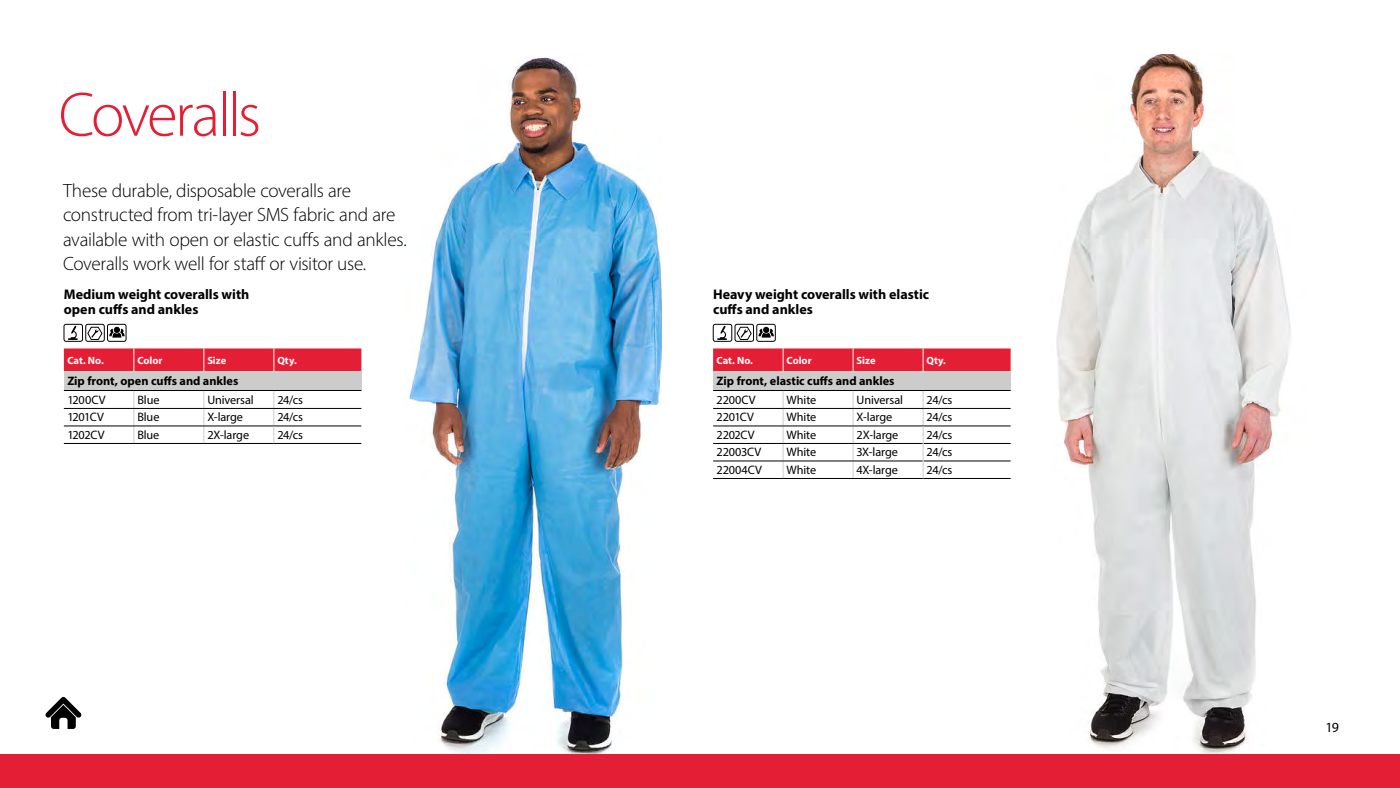
<style>
.page{position:relative;width:1400px;height:788px;background:#fff}
.page>*{position:absolute;margin:0;border:0;box-sizing:border-box;transform-origin:0 0}
.t1{font:300 63px "Myriad Pro";letter-spacing:-.045em;color:#e41f35}
.t2{font:300 19.25px/24.5px "Myriad Pro";letter-spacing:-.015em;color:#000}
.t3{font:700 14px/15.8px "Myriad Pro";letter-spacing:-.005em;color:#000}
.t4{font:14px "Myriad Pro";color:#000}
.t5{font:12.25px "Myriad Pro";letter-spacing:-.01em;color:#000}
.t6{font:700 12.25px "Myriad Pro";color:#000}
.t7{font:700 10.5px "Myriad Pro";color:#fff}
</style>
<div class="page">
<img style="left:409px;top:57px;width:252px;height:697px">
<img style="left:1056px;top:54px;width:235px;height:700px">
<div style="left:64px;top:324px;width:19px;height:17px;border:1px solid #000;border-radius:2px"></div>
<svg style="left:68px;top:326px;width:10px;height:14px"></svg>
<div style="left:86px;top:324px;width:18px;height:17px;border:1px solid #000;border-radius:2px"></div>
<svg style="left:87px;top:326px;width:16px;height:14px"></svg>
<div style="left:107px;top:324px;width:19px;height:17px;border:1px solid #000;border-radius:2px"></div>
<svg style="left:109px;top:327px;width:16px;height:10px"></svg>
<div style="left:64px;top:371px;width:297px;height:19px;background:#ccc"></div>
<hr style="left:64px;top:390px;width:70px;height:1px;background:#000">
<hr style="left:134px;top:390px;width:70px;height:1px;background:#000">
<hr style="left:204px;top:390px;width:70px;height:1px;background:#000">
<hr style="left:274px;top:390px;width:87px;height:1px;background:#000">
<svg style="left:133px;top:391px;width:1px;height:52px"></svg>
<svg style="left:203px;top:391px;width:1px;height:52px"></svg>
<hr style="left:64px;top:408px;width:70px;height:1px;background:#000">
<hr style="left:134px;top:408px;width:70px;height:1px;background:#000">
<hr style="left:204px;top:408px;width:70px;height:1px;background:#000">
<hr style="left:274px;top:408px;width:87px;height:1px;background:#000">
<hr style="left:64px;top:425px;width:70px;height:1px;background:#000">
<hr style="left:134px;top:425px;width:70px;height:1px;background:#000">
<hr style="left:204px;top:425px;width:70px;height:1px;background:#000">
<hr style="left:274px;top:425px;width:87px;height:1px;background:#000">
<hr style="left:64px;top:443px;width:70px;height:1px;background:#000">
<hr style="left:134px;top:443px;width:70px;height:1px;background:#000">
<hr style="left:204px;top:443px;width:70px;height:1px;background:#000">
<hr style="left:274px;top:443px;width:87px;height:1px;background:#000">
<div style="left:64px;top:348px;width:297px;height:23px;background:#e41f35"></div>
<svg style="left:273px;top:391px;width:1px;height:52px"></svg>
<div style="left:713px;top:324px;width:19px;height:17px;border:1px solid #000;border-radius:2px"></div>
<svg style="left:717px;top:326px;width:10px;height:14px"></svg>
<div style="left:735px;top:324px;width:19px;height:17px;border:1px solid #000;border-radius:2px"></div>
<svg style="left:736px;top:326px;width:16px;height:14px"></svg>
<div style="left:757px;top:324px;width:18px;height:17px;border:1px solid #000;border-radius:2px"></div>
<svg style="left:758px;top:327px;width:16px;height:10px"></svg>
<div style="left:713px;top:371px;width:298px;height:19px;background:#ccc"></div>
<hr style="left:713px;top:390px;width:70px;height:1px;background:#000">
<hr style="left:783px;top:390px;width:70px;height:1px;background:#000">
<hr style="left:853px;top:390px;width:70px;height:1px;background:#000">
<hr style="left:923px;top:390px;width:88px;height:1px;background:#000">
<svg style="left:783px;top:391px;width:1px;height:87px"></svg>
<svg style="left:853px;top:391px;width:1px;height:87px"></svg>
<hr style="left:713px;top:408px;width:70px;height:1px;background:#000">
<hr style="left:783px;top:408px;width:70px;height:1px;background:#000">
<hr style="left:853px;top:408px;width:70px;height:1px;background:#000">
<hr style="left:923px;top:408px;width:88px;height:1px;background:#000">
<hr style="left:713px;top:425px;width:70px;height:1px;background:#000">
<hr style="left:783px;top:425px;width:70px;height:1px;background:#000">
<hr style="left:853px;top:425px;width:70px;height:1px;background:#000">
<hr style="left:923px;top:425px;width:88px;height:1px;background:#000">
<hr style="left:713px;top:443px;width:70px;height:1px;background:#000">
<hr style="left:783px;top:443px;width:70px;height:1px;background:#000">
<hr style="left:853px;top:443px;width:70px;height:1px;background:#000">
<hr style="left:924px;top:443px;width:87px;height:1px;background:#000">
<hr style="left:713px;top:460px;width:70px;height:1px;background:#000">
<hr style="left:783px;top:460px;width:70px;height:1px;background:#000">
<hr style="left:853px;top:460px;width:70px;height:1px;background:#000">
<hr style="left:924px;top:460px;width:87px;height:1px;background:#000">
<hr style="left:713px;top:478px;width:70px;height:1px;background:#000">
<hr style="left:783px;top:478px;width:70px;height:1px;background:#000">
<hr style="left:853px;top:478px;width:70px;height:1px;background:#000">
<hr style="left:923px;top:478px;width:88px;height:1px;background:#000">
<div style="left:713px;top:348px;width:298px;height:23px;background:#e41f35"></div>
<svg style="left:923px;top:391px;width:1px;height:87px"></svg>
<svg style="left:45px;top:697px;width:37px;height:31px"></svg>
<div style="left:0;top:754px;width:1400px;height:34px;background:#e41f35"></div>
<h1 class="t1" style="left:59px;top:77px;width:204px">Coveralls</h1>
<h2 class="t2" style="left:63px;top:178px;width:345px">These durable, disposable coveralls are constructed from tri-layer SMS fabric and are available with open or elastic cuffs and ankles.<br>Coveralls work well for staff or visitor use.</h2>
<p class="t3" style="left:64px;top:285px;width:187px">Medium weight coveralls with open cuffs and ankles</p>
<p class="t7" style="left:67px;top:353px;width:38px">Cat. No.</p>
<p class="t7" style="left:137px;top:353px;width:27px">Color</p>
<p class="t7" style="left:207px;top:353px;width:20px">Size</p>
<p class="t7" style="left:277px;top:353px;width:21px">Qty.</p>
<p class="t6" style="left:67px;top:373px;width:173px">Zip front, open cuffs and ankles</p>
<p class="t5" style="left:67px;top:392px;width:40px">1200CV</p>
<p class="t5" style="left:137px;top:392px;width:24px">Blue</p>
<p class="t5" style="left:207px;top:392px;width:48px">Universal</p>
<p class="t5" style="left:277px;top:392px;width:27px">24/cs</p>
<p class="t5" style="left:67px;top:409px;width:38px">1201CV</p>
<p class="t5" style="left:137px;top:409px;width:24px">Blue</p>
<p class="t5" style="left:207px;top:409px;width:37px">X-large</p>
<p class="t5" style="left:277px;top:409px;width:27px">24/cs</p>
<p class="t5" style="left:67px;top:427px;width:39px">1202CV</p>
<p class="t5" style="left:137px;top:427px;width:24px">Blue</p>
<p class="t5" style="left:207px;top:427px;width:43px">2X-large</p>
<p class="t5" style="left:277px;top:427px;width:27px">24/cs</p>
<p class="t3" style="left:713px;top:285px;width:218px">Heavy weight coveralls with elastic cuffs and ankles</p>
<p class="t7" style="left:717px;top:353px;width:38px">Cat. No.</p>
<p class="t7" style="left:787px;top:353px;width:27px">Color</p>
<p class="t7" style="left:857px;top:353px;width:20px">Size</p>
<p class="t7" style="left:927px;top:353px;width:21px">Qty.</p>
<p class="t6" style="left:717px;top:373px;width:179px">Zip front, elastic cuffs and ankles</p>
<p class="t5" style="left:717px;top:392px;width:41px">2200CV</p>
<p class="t5" style="left:787px;top:392px;width:31px">White</p>
<p class="t5" style="left:857px;top:392px;width:48px">Universal</p>
<p class="t5" style="left:927px;top:392px;width:27px">24/cs</p>
<p class="t5" style="left:717px;top:409px;width:39px">2201CV</p>
<p class="t5" style="left:787px;top:409px;width:31px">White</p>
<p class="t5" style="left:857px;top:409px;width:37px">X-large</p>
<p class="t5" style="left:927px;top:409px;width:27px">24/cs</p>
<p class="t5" style="left:717px;top:427px;width:40px">2202CV</p>
<p class="t5" style="left:787px;top:427px;width:31px">White</p>
<p class="t5" style="left:857px;top:427px;width:43px">2X-large</p>
<p class="t5" style="left:927px;top:427px;width:27px">24/cs</p>
<p class="t5" style="left:717px;top:444px;width:46px">22003CV</p>
<p class="t5" style="left:787px;top:444px;width:31px">White</p>
<p class="t5" style="left:857px;top:444px;width:43px">3X-large</p>
<p class="t5" style="left:927px;top:444px;width:27px">24/cs</p>
<p class="t5" style="left:717px;top:462px;width:47px">22004CV</p>
<p class="t5" style="left:787px;top:462px;width:31px">White</p>
<p class="t5" style="left:857px;top:462px;width:43px">4X-large</p>
<p class="t5" style="left:927px;top:462px;width:27px">24/cs</p>
<p class="t4" style="left:1326px;top:718px;width:15px">19</p>
</div>
